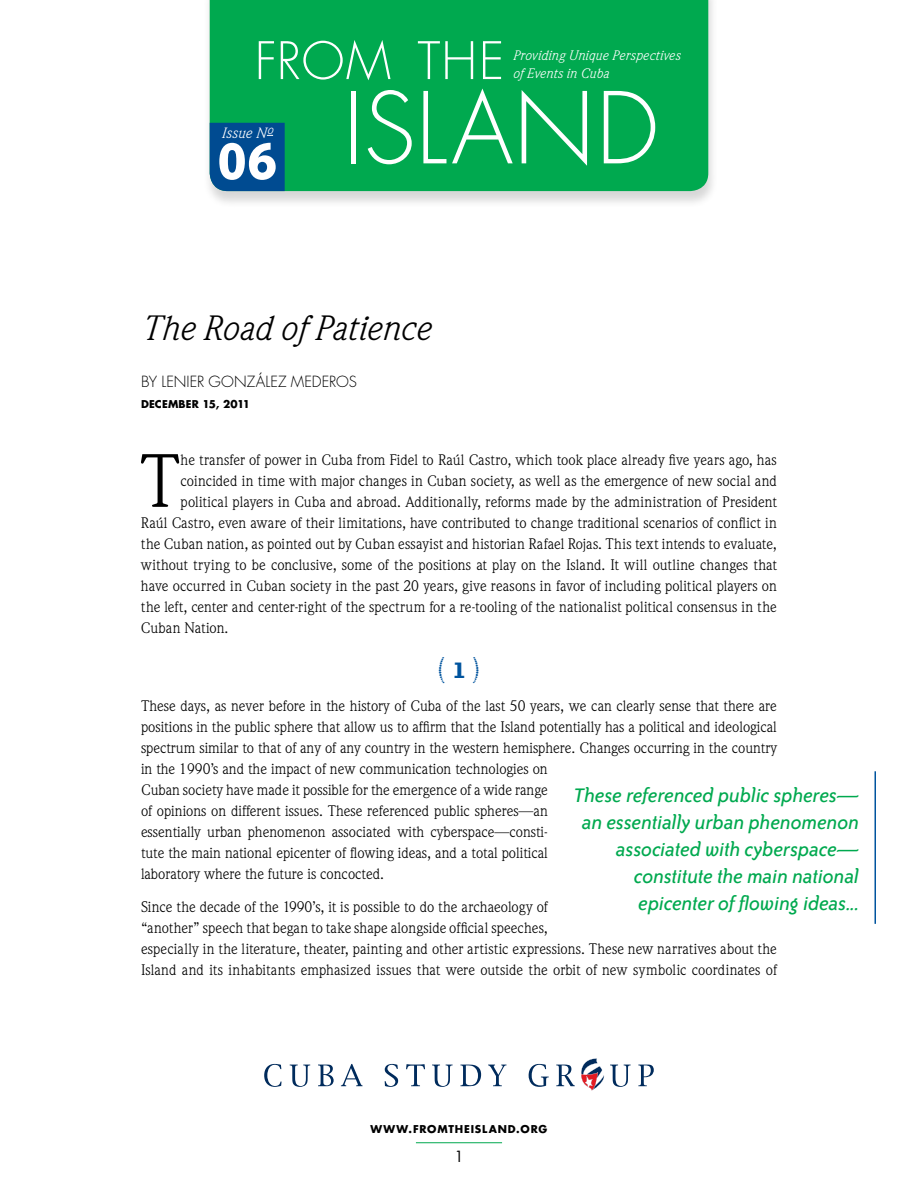
<style>
.page{position:relative;width:918px;height:1188px;background:#fff}
.page>*{position:absolute;margin:0;border:0;box-sizing:border-box;transform-origin:0 0}
.t1{font:300 96.15px "Futura";letter-spacing:.005em;color:#fff}
.t2{font:73.95px "Weidemann";color:#000}
.t3{font:700 61.8px "Bailey Quad ITC";color:#fff}
.t4{font:300 50.25px "Futura";letter-spacing:.02em;color:#fff}
.t5{font:italic 34.5px "Weidemann";color:#000}
.t6{font:700 27px "Bailey Quad ITC";color:#00549e}
.t7{font:italic 22.5px/27px "Bailey Sans ITC";letter-spacing:-.015em;color:#00a94f;text-align:right}
.t8{font:15px/21px "Weidemann";color:#000}
.t9{font:300 15px "Futura";letter-spacing:.005em;color:#000}
.t10{font:15px "Futura";color:#000}
.t11{font:italic 14.7px "Weidemann";letter-spacing:.01em;color:#fff}
.t12{font:italic 13.5px/18px "Weidemann";letter-spacing:.01em;color:#fff}
.t13{font:700 10.5px "Futura";letter-spacing:.07em;color:#000}
.t14{font:700 10.5px "Futura";letter-spacing:.015em;color:#000}
</style>
<div class="page">
<div style="left:203px;top:0;width:515px;height:208px;background:#000;opacity:.16"></div>
<div style="left:210px;top:0;width:498px;height:191px;background:#00a94f"></div>
<div style="left:210px;top:123px;width:75px;height:68px;background:#004b91"></div>
<hr style="left:416px;top:1142px;width:86px;height:1px;background:#00a94f">
<svg style="left:264px;top:1064px;width:18px;height:23px"></svg>
<svg style="left:290px;top:1065px;width:20px;height:22px"></svg>
<svg style="left:318px;top:1065px;width:16px;height:21px"></svg>
<svg style="left:341px;top:1064px;width:22px;height:22px"></svg>
<svg style="left:385px;top:1064px;width:13px;height:23px"></svg>
<svg style="left:406px;top:1064px;width:19px;height:22px"></svg>
<svg style="left:432px;top:1065px;width:21px;height:22px"></svg>
<svg style="left:460px;top:1065px;width:21px;height:21px"></svg>
<svg style="left:488px;top:1065px;width:18px;height:21px"></svg>
<svg style="left:529px;top:1064px;width:20px;height:23px"></svg>
<svg style="left:556px;top:1058px;width:75px;height:33px"></svg>
<svg style="left:638px;top:1065px;width:16px;height:21px"></svg>
<hr style="left:874px;top:771px;width:2px;height:153px;background:#00549e">
<h3 class="t4" style="left:255px;top:30px;width:251px">FROM THE</h3>
<p class="t12" style="left:512px;top:46px;width:169px">Providing Unique Perspectives of Events in Cuba</p>
<p class="t11" style="left:221px;top:124px;width:53px">Issue N<sup>o</sup></p>
<h3 class="t3" style="left:216px;top:127px;width:63px">06</h3>
<h1 class="t1" style="left:344px;top:70px;width:316px">ISLAND</h1>
<h3 class="t5" style="left:141px;top:308px;width:291px">The Road of Patience</h3>
<p class="t9" style="left:141px;top:372px;width:218px">BY LENIER GONZÁLEZ MEDEROS</p>
<p class="t14" style="left:141px;top:397px;width:111px">DECEMBER 15, 2011</p>
<h2 class="t2" style="left:140px;top:438px;width:43px">T</h2>
<p class="t8" style="left:181px;top:449px;width:598px">he transfer of power in Cuba from Fidel to Raúl Castro, which took place already five years ago, has</p>
<p class="t8" style="left:181px;top:470px;width:598px">coincided in time with major changes in Cuban society, as well as the emergence of new social and</p>
<p class="t8" style="left:181px;top:491px;width:598px">political players in Cuba and abroad. Additionally, reforms made by the administration of President</p>
<p class="t8" style="left:141px;top:512px;width:637px">Raúl Castro, even aware of their limitations, have contributed to change traditional scenarios of conflict in</p>
<p class="t8" style="left:141px;top:533px;width:637px">the Cuban nation, as pointed out by Cuban essayist and historian Rafael Rojas. This text intends to evaluate,</p>
<p class="t8" style="left:141px;top:554px;width:637px">without trying to be conclusive, some of the positions at play on the Island. It will outline changes that</p>
<p class="t8" style="left:141px;top:575px;width:637px">have occurred in Cuban society in the past 20 years, give reasons in favor of including political players on</p>
<p class="t8" style="left:141px;top:596px;width:637px">the left, center and center-right of the spectrum for a re-tooling of the nationalist political consensus in the</p>
<p class="t8" style="left:141px;top:617px;width:89px">Cuban Nation.</p>
<h3 class="t6" style="left:453px;top:655px;width:15px">1</h3>
<p class="t8" style="left:141px;top:695px;width:638px">These days, as never before in the history of Cuba of the last 50 years, we can clearly sense that there are positions in the public sphere that allow us to affirm that the Island potentially has a political and ideological spectrum similar to that of any of any country in the western hemisphere. Changes occurring in the country in the 1990’s and the impact of new communication technologies on<br>Cuban society have made it possible for the emergence of a wide range<br>of opinions on different issues. These referenced public spheres—an<br>essentially urban phenomenon associated with cyberspace—consti-<br>tute the main national epicenter of flowing ideas, and a total political<br>laboratory where the future is concocted.</p>
<p class="t8" style="left:141px;top:896px;width:637px">Since the decade of the 1990’s, it is possible to do the archaeology of<br>“another” speech that began to take shape alongside official speeches,<br>especially in the literature, theater, painting and other artistic expressions. These new narratives about the Island and its inhabitants emphasized issues that were outside the orbit of new symbolic coordinates of</p>
<h3 class="t7" style="left:574px;top:782px;width:287px">These referenced public spheres— an essentially urban phenomenon associated with cyberspace— constitute the main national epicenter of flowing ideas...</h3>
<p class="t13" style="left:371px;top:1122px;width:178px">WWW.FROMTHEISLAND.ORG</p>
<p class="t10" style="left:454px;top:1147px;width:11px">1</p>
</div>
